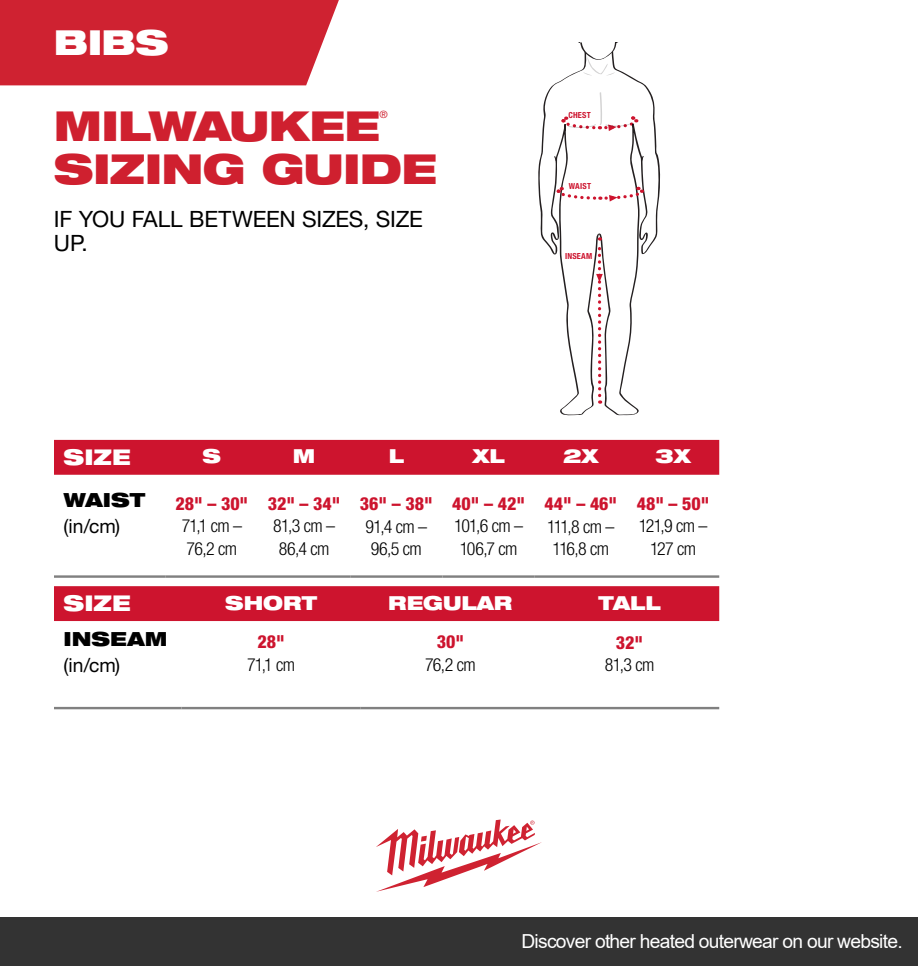
<style>
.page{position:relative;width:918px;height:966px;background:#fff}
.page>*{position:absolute;margin:0;border:0;box-sizing:border-box;transform-origin:0 0}
.t1{font:900 expanded 41.4px "Helvetica Neue LT Std";letter-spacing:-.02em;color:#cf202f}
.t2{font:900 expanded 34.5px "Helvetica Neue LT Std";color:#fff}
.t3{font:22.5px/24px "Helvetica Neue LT Std";letter-spacing:-.01em;color:#000}
.t4{font:900 expanded 21.75px "Helvetica Neue LT Std";letter-spacing:-.005em;color:#fff}
.t5{font:900 expanded 19.5px "Helvetica Neue LT Std";color:#000}
.t6{font:19.35px "Arial";letter-spacing:-.04em;color:#fff}
.t7{font:900 expanded 19.35px "Helvetica Neue LT Std";color:#fff}
.t8{font:19.35px "Helvetica Neue LT Std";letter-spacing:-.005em;color:#000}
.t9{font:300 condensed 18px/22.5px "Helvetica Neue LT Std";letter-spacing:-.04em;color:#000;text-align:center}
.t10{font:800 condensed 18px "Helvetica Neue LT Std";color:#cd142e}
.t11{font:300 condensed 18px/22.5px "Helvetica Neue LT Std";letter-spacing:-.09em;color:#000;text-align:center}
.t12{font:10.05px "Helvetica Neue LT Std";color:#cf202f}
.t13{font:700 condensed 8.4px "Helvetica Neue LT Std";letter-spacing:.025em;color:#cd142e}
</style>
<div class="page">
<div style="left:0;top:916px;width:918px;height:49px;background:#333"></div>
<div style="left:0;top:0;width:339px;height:85px;background:#cf2231"></div>
<svg style="left:376px;top:819px;width:166px;height:72px"></svg>
<div style="left:54px;top:440px;width:665px;height:34px;background:#cd142e"></div>
<hr style="left:54px;top:575px;width:112px;height:2px;background:#808080">
<hr style="left:166px;top:575px;width:92px;height:2px;background:#808080">
<hr style="left:258px;top:575px;width:92px;height:2px;background:#808080">
<hr style="left:350px;top:575px;width:92px;height:2px;background:#808080">
<hr style="left:442px;top:575px;width:93px;height:2px;background:#808080">
<hr style="left:535px;top:575px;width:92px;height:2px;background:#808080">
<hr style="left:627px;top:575px;width:92px;height:2px;background:#808080">
<div style="left:54px;top:586px;width:665px;height:35px;background:#cd142e"></div>
<hr style="left:54px;top:706px;width:128px;height:3px;background:#808080">
<hr style="left:182px;top:706px;width:179px;height:3px;background:#808080">
<hr style="left:361px;top:706px;width:179px;height:3px;background:#808080">
<hr style="left:540px;top:706px;width:179px;height:3px;background:#808080">
<svg style="left:538px;top:72px;width:123px;height:343px"></svg>
<svg style="left:560px;top:92px;width:79px;height:39px"></svg>
<svg style="left:575px;top:43px;width:48px;height:33px"></svg>
<svg style="left:554px;top:155px;width:3px;height:7px"></svg>
<svg style="left:641px;top:155px;width:3px;height:6px"></svg>
<svg style="left:596px;top:237px;width:7px;height:166px"></svg>
<svg style="left:555px;top:184px;width:90px;height:17px"></svg>
<h2 class="t2" style="left:54px;top:20px;width:116px">BIBS</h2>
<h1 class="t1" style="left:54px;top:99px;width:327px">MILWAUKEE</h1>
<p class="t12" style="left:380px;top:108px;width:10px">®</p>
<h1 class="t1" style="left:54px;top:142px;width:384px">SIZING GUIDE</h1>
<p class="t3" style="left:54px;top:206px;width:370px">IF YOU FALL BETWEEN SIZES, SIZE<br>UP.</p>
<p class="t13" style="left:568px;top:110px;width:24px">CHEST</p>
<p class="t13" style="left:569px;top:181px;width:24px">WAIST</p>
<p class="t13" style="left:565px;top:250px;width:29px">INSEAM</p>
<p class="t4" style="left:64px;top:443px;width:68px">SIZE</p>
<p class="t7" style="left:203px;top:443px;width:20px">S</p>
<p class="t7" style="left:293px;top:443px;width:24px">M</p>
<p class="t7" style="left:389px;top:443px;width:17px">L</p>
<p class="t7" style="left:472px;top:443px;width:34px">XL</p>
<p class="t7" style="left:563px;top:443px;width:37px">2X</p>
<p class="t7" style="left:655px;top:443px;width:37px">3X</p>
<p class="t5" style="left:64px;top:487px;width:83px">WAIST</p>
<p class="t8" style="left:64px;top:515px;width:58px">(in/cm)</p>
<p class="t10" style="left:175px;top:492px;width:74px">28" – 30"</p>
<p class="t9" style="left:182px;top:514px;width:62px;text-align:left">71,1 cm –<br>76,2 cm</p>
<p class="t10" style="left:268px;top:492px;width:74px">32" – 34"</p>
<p class="t9" style="left:273px;top:514px;width:63px">81,3 cm –<br>86,4 cm</p>
<p class="t10" style="left:452px;top:492px;width:74px">40" – 42"</p>
<p class="t9" style="left:454px;top:514px;width:70px">101,6 cm –<br>106,7 cm</p>
<p class="t10" style="left:637px;top:492px;width:74px">48" – 50"</p>
<p class="t9" style="left:639px;top:514px;width:70px">121,9 cm –<br>127 cm</p>
<p class="t10" style="left:360px;top:492px;width:74px">36" – 38"</p>
<p class="t9" style="left:366px;top:514px;width:63px;text-align:left">91,4 cm –<br>96,5 cm</p>
<p class="t10" style="left:544px;top:492px;width:74px">44" – 46"</p>
<p class="t11" style="left:547px;top:514px;width:69px">111,8 cm –<br>116,8 cm</p>
<p class="t4" style="left:64px;top:589px;width:68px">SIZE</p>
<p class="t7" style="left:225px;top:590px;width:93px">SHORT</p>
<p class="t7" style="left:388px;top:590px;width:126px">REGULAR</p>
<p class="t7" style="left:598px;top:590px;width:64px">TALL</p>
<p class="t5" style="left:64px;top:626px;width:105px">INSEAM</p>
<p class="t8" style="left:64px;top:653px;width:58px">(in/cm)</p>
<p class="t10" style="left:257px;top:630px;width:29px">28"</p>
<p class="t9" style="left:247px;top:653px;width:49px">71,1 cm</p>
<p class="t10" style="left:437px;top:630px;width:29px">30"</p>
<p class="t9" style="left:425px;top:653px;width:52px">76,2 cm</p>
<p class="t10" style="left:616px;top:631px;width:29px">32"</p>
<p class="t9" style="left:605px;top:653px;width:51px">81,3 cm</p>
<p class="t6" style="left:521px;top:927px;width:383px">Discover other heated outerwear on our website.</p>
</div>
